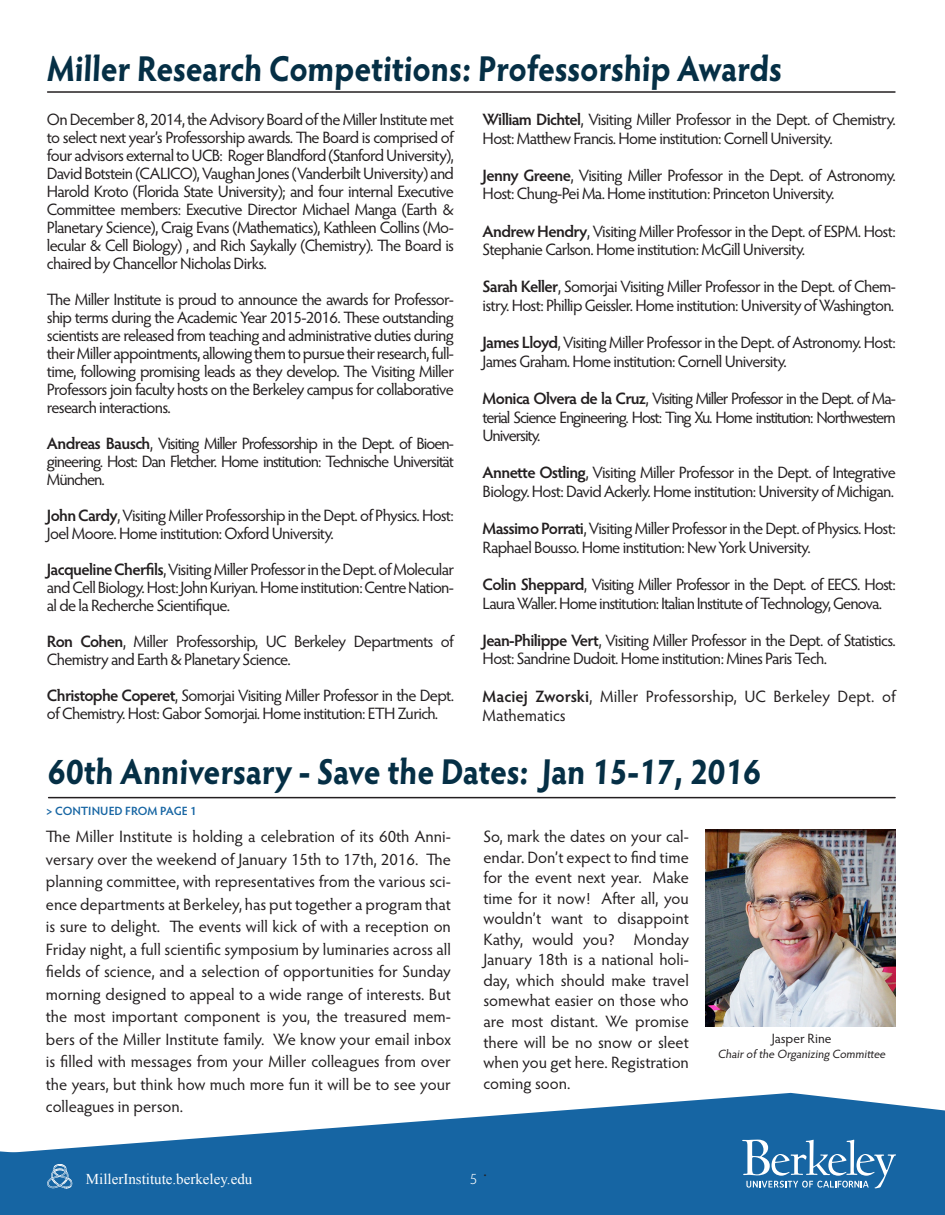
<style>
.page{position:relative;width:945px;height:1215px;background:#fff}
.page>*{position:absolute;margin:0;border:0;box-sizing:border-box;transform-origin:0 0}
.t1{font:700 36px "Hypatia Sans Pro";color:#052f45;scale:.9 1}
.t2{font:16.5px/18px "Hypatia Sans Pro";letter-spacing:-.04em;color:#231f20}
.t3{font:16.5px/19.2px "Hypatia Sans Pro";letter-spacing:-.005em;color:#231f20}
.t4{font:15px "Times New Roman";color:#fff}
.t5{font:300 15px "Hypatia Sans Pro";color:#fff}
.t6{font:13.5px "Hypatia Sans Pro";color:#231f20}
.t7{font:12px "Hypatia Sans Pro";color:#231f20}
.t8{font:600 12px "Hypatia Sans Pro";letter-spacing:-.005em;color:#1665a3}
.s1{font-weight:600}
</style>
<div class="page">
<svg style="left:0;top:1093px;width:945px;height:122px;fill:#1665a3"></svg>
<svg style="left:47px;top:1164px;width:26px;height:25px"></svg>
<svg style="left:742px;top:1140px;width:154px;height:48px;background:#4c89b8"></svg>
<hr style="left:48px;top:91px;width:847px;height:2px;background:#231f20">
<hr style="left:49px;top:797px;width:846px;height:1px;background:#231f20">
<img style="left:705px;top:830px;width:190px;height:196px">
<p class="t1" style="left:47px;top:43px;width:821px">Miller Research Competitions: Professorship Awards</p>
<p class="t2" style="left:47px;top:110px;width:409px;text-align:justify">On December 8, 2014, the Advisory Board of the Miller Institute met to select next year’s Professorship awards. The Board is comprised of four advisors external to UCB: Roger Blandford (Stanford University), David Botstein (CALICO), Vaughan Jones (Vanderbilt University) and Harold Kroto (Florida State University); and four internal Executive Committee members: Executive Director Michael Manga (Earth &amp; Planetary Science), Craig Evans (Mathematics), Kathleen Collins (Mo&shy;lecular &amp; Cell Biology) , and Rich Saykally (Chemistry). The Board is chaired by Chancellor Nicholas Dirks.</p>
<p class="t2" style="left:47px;top:290px;width:409px;text-align:justify">The Miller Institute is proud to announce the awards for Professor&shy;ship terms during the Academic Year 2015-2016. These outstanding scientists are released from teaching and administrative duties during their Miller appointments, allowing them to pursue their research, full&shy;time, following promising leads as they develop. The Visiting Miller Professors join faculty hosts on the Berkeley campus for collaborative research interactions.</p>
<p class="t2" style="left:47px;top:434px;width:409px;text-align:justify"><span class="s1">Andreas Bausch</span>, Visiting Miller Professorship in the Dept. of Bioen&shy;gineering. Host: Dan Fletcher. Home institution: Technische Universität München.</p>
<p class="t2" style="left:47px;top:506px;width:409px"><span class="s1">John Cardy</span>, Visiting Miller Professorship in the Dept. of Physics. Host:<br>Joel Moore. Home institution: Oxford University.</p>
<p class="t2" style="left:47px;top:560px;width:409px;text-align:justify"><span class="s1">Jacqueline Cherfils</span>, Visiting Miller Professor in the Dept. of Molecular and Cell Biology. Host: John Kuriyan. Home institution: Centre Nation&shy;al de la Recherche Scientifique.</p>
<p class="t2" style="left:47px;top:632px;width:409px"><span class="s1">Ron Cohen</span>, Miller Professorship, UC Berkeley Departments of<br>Chemistry and Earth &amp; Planetary Science.</p>
<p class="t2" style="left:47px;top:686px;width:409px"><span class="s1">Christophe Coperet</span>, Somorjai Visiting Miller Professor in the Dept. of Chemistry. Host: Gabor Somorjai. Home institution: ETH Zurich.</p>
<p class="t2" style="left:483px;top:110px;width:415px;line-height:18.6px"><span class="s1">William Dichtel</span>, Visiting Miller Professor in the Dept. of Chemistry.<br>Host: Matthew Francis. Home institution: Cornell University.</p>
<p class="t2" style="left:483px;top:165px;width:415px;line-height:18.6px"><span class="s1">Jenny Greene</span>, Visiting Miller Professor in the Dept. of Astronomy.<br>Host: Chung-Pei Ma. Home institution: Princeton University.</p>
<p class="t2" style="left:483px;top:221px;width:415px;line-height:18.6px"><span class="s1">Andrew Hendry</span>, Visiting Miller Professor in the Dept. of ESPM. Host:<br>Stephanie Carlson. Home institution: McGill University.</p>
<p class="t2" style="left:483px;top:277px;width:415px;line-height:18.6px"><span class="s1">Sarah Keller</span>, Somorjai Visiting Miller Professor in the Dept. of Chem&shy;istry. Host: Phillip Geissler. Home institution: University of Washington.</p>
<p class="t2" style="left:483px;top:333px;width:415px;line-height:18.6px"><span class="s1">James Lloyd</span>, Visiting Miller Professor in the Dept. of Astronomy. Host:<br>James Graham. Home institution: Cornell University.</p>
<p class="t2" style="left:483px;top:389px;width:415px;line-height:18.6px;text-align:justify"><span class="s1">Monica Olvera de la Cruz</span>, Visiting Miller Professor in the Dept. of Ma&shy;terial Science Engineering. Host: Ting Xu. Home institution: Northwestern University.</p>
<p class="t2" style="left:483px;top:463px;width:415px;line-height:18.6px"><span class="s1">Annette Ostling</span>, Visiting Miller Professor in the Dept. of Integrative<br>Biology. Host: David Ackerly. Home institution: University of Michigan.</p>
<p class="t2" style="left:483px;top:519px;width:415px;line-height:18.6px"><span class="s1">Massimo Porrati</span>, Visiting Miller Professor in the Dept. of Physics. Host:<br>Raphael Bousso. Home institution: New York University.</p>
<p class="t2" style="left:483px;top:575px;width:415px;line-height:18.6px"><span class="s1">Colin Sheppard</span>, Visiting Miller Professor in the Dept. of EECS. Host:<br>Laura Waller. Home institution: Italian Institute of Technology, Genova.</p>
<p class="t2" style="left:483px;top:630px;width:415px;line-height:18.6px"><span class="s1">Jean-Philippe Vert</span>, Visiting Miller Professor in the Dept. of Statistics.<br>Host: Sandrine Dudoit. Home institution: Mines Paris Tech.</p>
<p class="t3" style="left:483px;top:686px;width:415px"><span class="s1">Maciej Zworski</span>, Miller Professorship, UC Berkeley Dept. of<br>Mathematics</p>
<p class="t1" style="left:48px;top:746px;width:796px">60th Anniversary - Save the Dates: Jan 15-17, 2016</p>
<p class="t8" style="left:46px;top:802px;width:152px">&gt; CONTINUED FROM PAGE 1</p>
<p class="t2" style="left:46px;top:825px;width:407px;line-height:22.5px;text-align:justify">The Miller Institute is holding a celebration of its 60th Anni&shy;versary over the weekend of January 15th to 17th, 2016. The planning committee, with representatives from the various sci&shy;ence departments at Berkeley, has put together a program that is sure to delight. The events will kick of with a reception on Friday night, a full scientific symposium by luminaries across all fields of science, and a selection of opportunities for Sunday morning designed to appeal to a wide range of interests. But the most important component is you, the treasured mem&shy;bers of the Miller Institute family. We know your email inbox is filled with messages from your Miller colleagues from over the years, but think how much more fun it will be to see your colleagues in person.</p>
<p class="t2" style="left:483px;top:826px;width:207px;line-height:20.5px;text-align:justify">So, mark the dates on your cal&shy;endar. Don’t expect to find time for the event next year. Make time for it now! After all, you wouldn’t want to disappoint Kathy, would you? Monday January 18th is a national holi&shy;day, which should make travel somewhat easier on those who are most distant. We promise there will be no snow or sleet when you get here. Registration coming soon.</p>
<p class="t4" style="left:86px;top:1169px;width:168px">MillerInstitute.berkeley.edu</p>
<p class="t5" style="left:470px;top:1169px;width:9px">5</p>
<p class="t2" style="left:483px;top:1161px;width:5px">.</p>
<p class="t6" style="left:772px;top:1029px;width:61px">Jasper Rine</p>
<p class="t7" style="left:718px;top:1046px;width:171px">Chair of the Organizing Committee</p>
</div>
